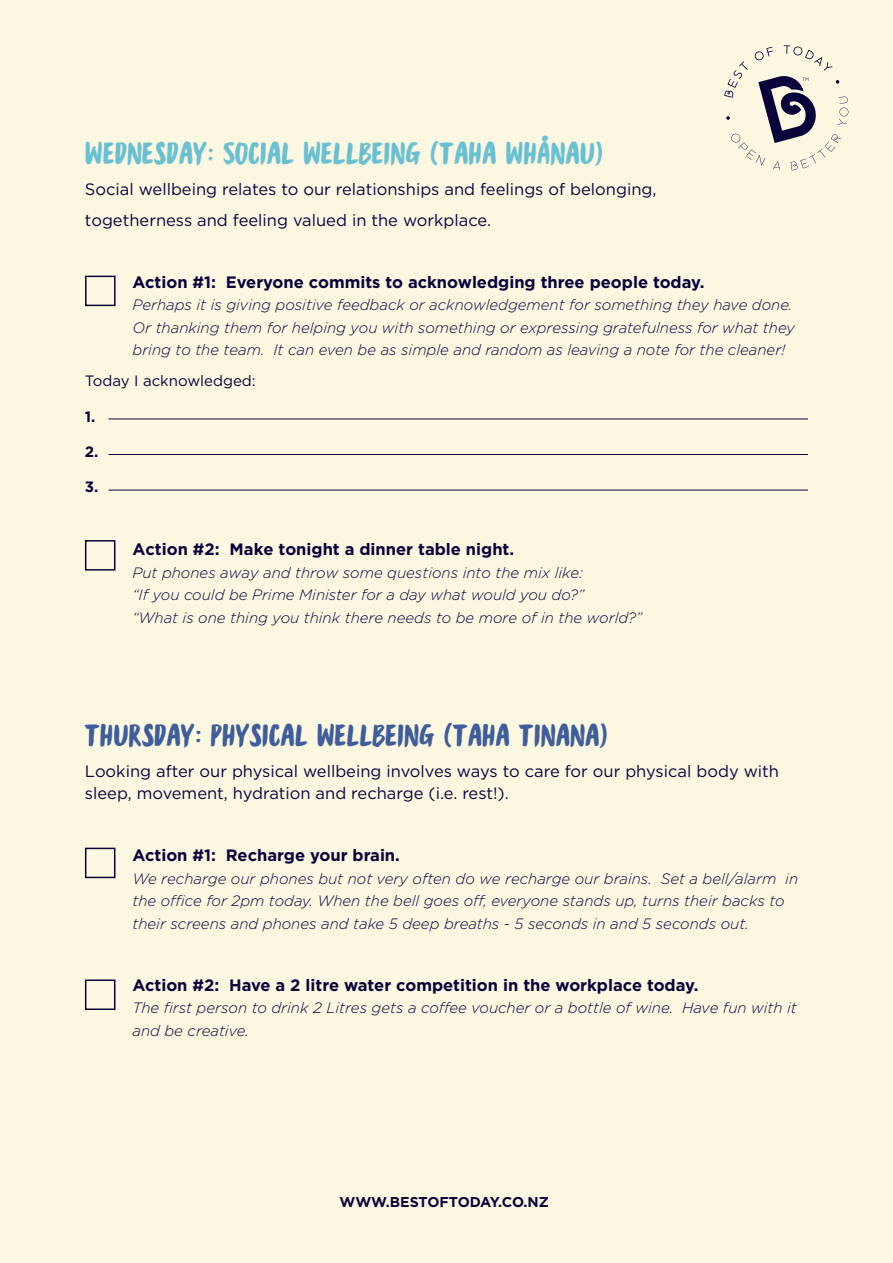
<style>
.page{position:relative;width:893px;height:1263px;background:#fbf7e1}
.page>*{position:absolute;margin:0;border:0;box-sizing:border-box;transform-origin:0 0}
.Week_theme_header{font:33px "Instaquote Sicks And Stones";color:#3f5d9b}
.Week_theme_header-2{font:33px "Instaquote Sicks And Stones";color:#69c0d2}
.t1{font:16.5px/22.5px "Gotham";color:#0b023c}
.t2{font:700 16.5px "Gotham";color:#0b023c}
.t3{font:italic 300 15px/22.5px "Gotham";color:#0b023c}
.t4{font:15px "Gotham";color:#0b023c}
.t5{font:700 15px "Gotham";color:#0b023c}
.t6{font:700 14.25px "Gotham";letter-spacing:-.01em;color:#0b023c}
</style>
<div class="page">
<hr style="left:109px;top:419px;width:699px;height:1px;background:#0b023c">
<hr style="left:109px;top:454px;width:699px;height:1px;background:#0b023c">
<hr style="left:109px;top:490px;width:699px;height:1px;background:#0b023c">
<svg style="left:724px;top:45px;width:124px;height:125px"></svg>
<div style="left:85px;top:848px;width:30px;height:30px;border:2px solid #0b023c"></div>
<div style="left:85px;top:979px;width:30px;height:31px;border:2px solid #0b023c"></div>
<div style="left:85px;top:540px;width:30px;height:31px;border:2px solid #0b023c"></div>
<div style="left:85px;top:276px;width:31px;height:30px;border:2px solid #0b023c"></div>
<p class="Week_theme_header-2" style="left:85px;top:134px;width:520px">WEDNESDAY: SOCIAL WELLBEING (TAHA WHÅNAU)</p>
<p class="t1" style="left:85px;top:178px;width:573px">Social wellbeing relates to our relationships and feelings of belonging,</p>
<p class="t1" style="left:85px;top:209px;width:408px">togetherness and feeling valued in the workplace.</p>
<p class="t2" style="left:133px;top:271px;width:573px">Action #1: Everyone commits to acknowledging three people today.</p>
<p class="t3" style="left:133px;top:293px;width:664px">Perhaps it is giving positive feedback or acknowledgement for something they have done.<br>Or thanking them for helping you with something or expressing gratefulness for what they bring to the team. It can even be as simple and random as leaving a note for the cleaner!</p>
<p class="t4" style="left:85px;top:372px;width:172px">Today I acknowledged:</p>
<p class="t5" style="left:85px;top:406px;width:12px">1.</p>
<p class="t5" style="left:85px;top:441px;width:15px">2.</p>
<p class="t5" style="left:85px;top:477px;width:15px">3.</p>
<p class="t2" style="left:132px;top:538px;width:383px">Action #2: Make tonight a dinner table night.</p>
<p class="t3" style="left:132px;top:561px;width:511px">Put phones away and throw some questions into the mix like:<br>“If you could be Prime Minister for a day what would you do?”<br>“What is one thing you think there needs to be more of in the world?”</p>
<p class="Week_theme_header" style="left:85px;top:716px;width:524px">THURSDAY: PHYSICAL WELLBEING (TAHA TINANA)</p>
<p class="t1" style="left:85px;top:759px;width:696px">Looking after our physical wellbeing involves ways to care for our physical body with sleep, movement, hydration and recharge (i.e. rest!).</p>
<p class="t2" style="left:132px;top:844px;width:269px">Action #1: Recharge your brain.</p>
<p class="t3" style="left:132px;top:867px;width:667px">We recharge our phones but not very often do we recharge our brains. Set a bell/alarm in the office for 2pm today. When the bell goes off, everyone stands up, turns their backs to their screens and phones and take 5 deep breaths - 5 seconds in and 5 seconds out.</p>
<p class="t2" style="left:132px;top:974px;width:567px">Action #2: Have a 2 litre water competition in the workplace today.</p>
<p class="t3" style="left:132px;top:996px;width:666px">The first person to drink 2 Litres gets a coffee voucher or a bottle of wine. Have fun with it and be creative.</p>
<p class="t6" style="left:340px;top:1192px;width:211px">WWW.BESTOFTODAY.CO.NZ</p>
</div>
